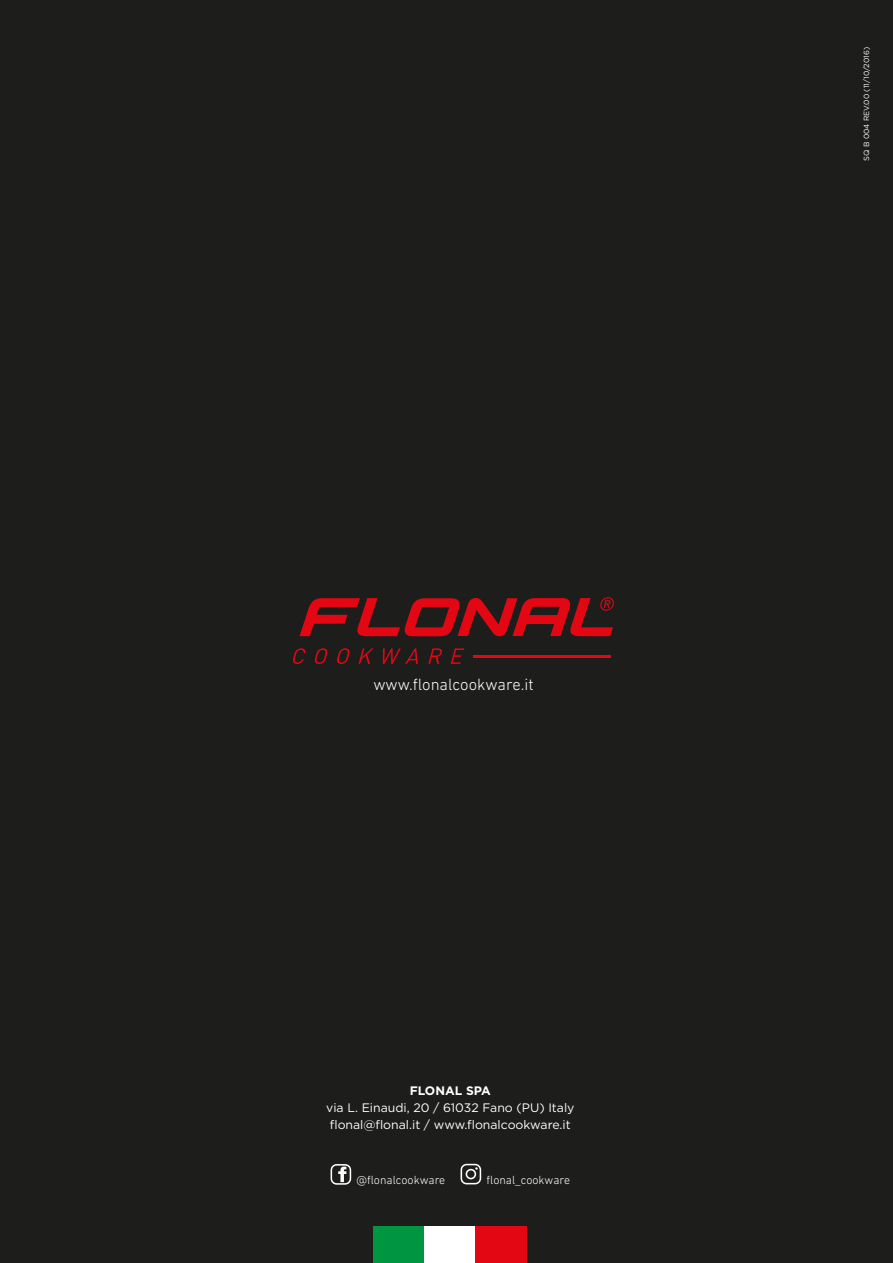
<style>
.page{position:relative;width:893px;height:1263px;background:#1d1d1b}
.page>*{position:absolute;margin:0;border:0;box-sizing:border-box;transform-origin:0 0}
.t1{font:300 16.65px "DIN Next LT Pro";color:#fff}
.t2{font:12.3px/17px "Gotham HTF";color:#fff;text-align:center}
.t3{font:700 12.3px "Gotham HTF";color:#fff}
.t4{font:300 12px "DIN Next LT Pro";color:#fff}
.t5{font:7.5px "Gotham HTF";color:#fff}
</style>
<div class="page">
<svg style="left:293px;top:648px;width:13px;height:16px"></svg>
<svg style="left:314px;top:648px;width:14px;height:16px"></svg>
<svg style="left:337px;top:648px;width:13px;height:16px"></svg>
<svg style="left:359px;top:648px;width:14px;height:16px"></svg>
<svg style="left:383px;top:648px;width:35px;height:16px"></svg>
<svg style="left:428px;top:648px;width:14px;height:16px"></svg>
<svg style="left:451px;top:648px;width:13px;height:16px"></svg>
<hr style="left:473px;top:655px;width:137px;height:2px;background:#e30613">
<svg style="left:299px;top:597px;width:315px;height:40px"></svg>
<div style="left:373px;top:1226px;width:51px;height:37px;background:#009641"></div>
<div style="left:424px;top:1226px;width:52px;height:37px;background:#fff"></div>
<div style="left:476px;top:1226px;width:51px;height:37px;background:#e30613"></div>
<svg style="left:461px;top:1164px;width:20px;height:20px"></svg>
<svg style="left:331px;top:1164px;width:20px;height:21px"></svg>
<h1 class="t1" style="left:373px;top:675px;width:162px">www.flonalcookware.it</h1>
<p class="t3" style="left:410px;top:1083px;width:83px">FLONAL SPA</p>
<p class="t2" style="left:326px;top:1098px;width:250px">via L. Einaudi, 20 / 61032 Fano (PU) Italy flonal@flonal.it / www.flonalcookware.it</p>
<p class="t4" style="left:356px;top:1173px;width:90px">@flonalcookware</p>
<p class="t4" style="left:486px;top:1173px;width:85px">flonal_cookware</p>
<p class="t5" style="left:862px;top:160px;width:115px;rotate:-90deg">SQ B 004 REV.00 (11/10/2016)</p>
</div>
